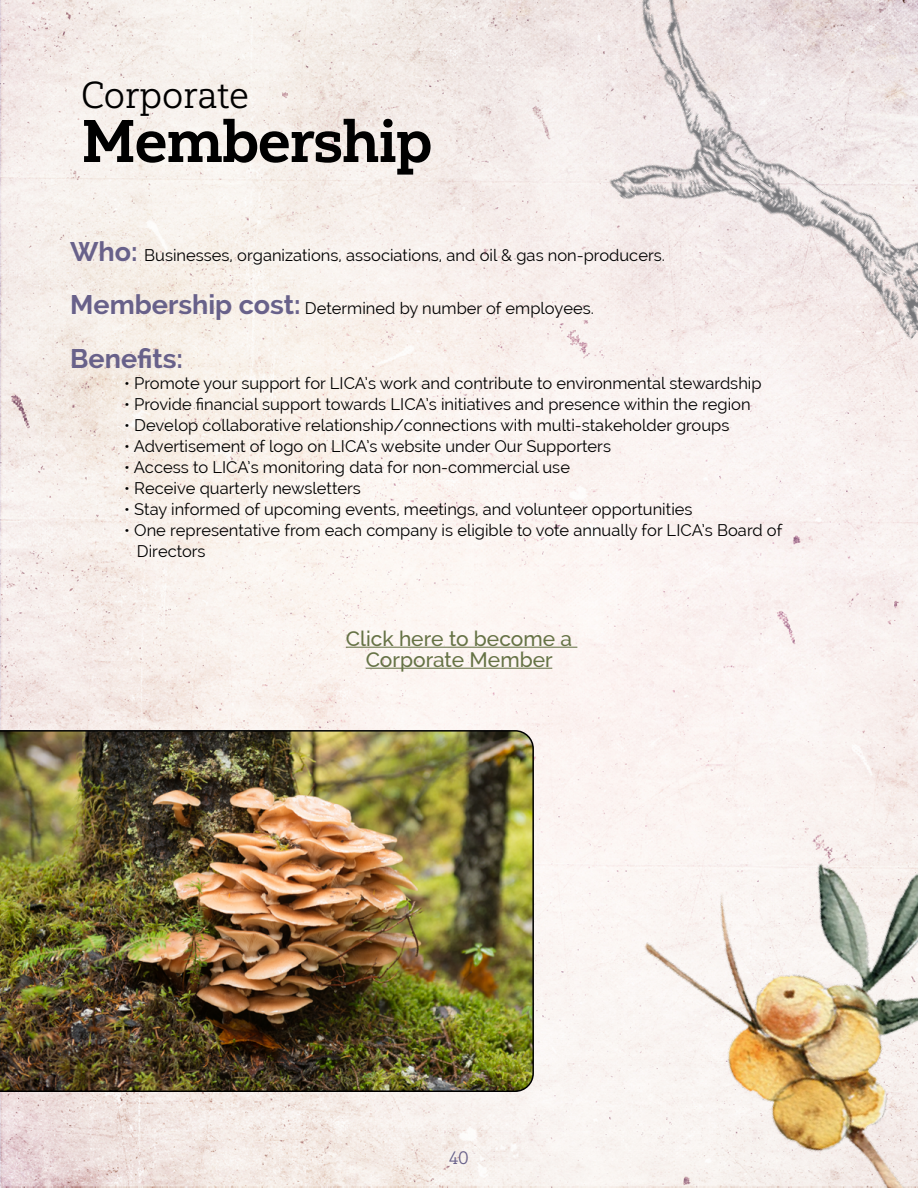
<style>
.page{position:relative;width:918px;height:1188px;background:#fff}
.page>*{position:absolute;margin:0;border:0;box-sizing:border-box;transform-origin:0 0}
.t1{font:60px "Yorkten Slab Nor Bol";letter-spacing:-.03em;color:#000}
.t2{font:37.5px "Yorkten Slab Nor Boo";color:#000}
.t3{font:700 27px "Raleway";color:#68618a}
.t4{font:500 21px/21px "Raleway";color:#657245;text-align:center}
.t5{font:18px "Yorkten Slab Nor Boo";color:#68618a}
.t6{font:16.5px/21px "Raleway";color:#000}
.s1{font-weight:700;font-size:27px;color:#68618a}
</style>
<div class="page">
<img style="left:0;top:0;width:918px;height:1188px">
<img style="left:0;top:730px;width:534px;height:362px">
<img style="left:496px;top:0;width:422px;height:388px">
<hr style="left:346px;top:647px;width:231px;height:1px;background:#657245">
<hr style="left:366px;top:668px;width:186px;height:1px;background:#657245">
<img style="left:593px;top:743px;width:325px;height:445px">
<h2 class="t2" style="left:81px;top:73px;width:170px">Corporate</h2>
<h1 class="t1" style="left:81px;top:104px;width:353px">Membership</h1>
<p class="t6" style="left:70px;top:244px;width:596px"><span class="s1">Who:</span> Businesses, organizations, associations, and oil &amp; gas non-producers.</p>
<p class="t6" style="left:70px;top:298px;width:525px"><span class="s1">Membership cost:</span> Determined by number of employees.</p>
<h3 class="t3" style="left:70px;top:343px;width:114px">Benefits:</h3>
<p class="t6" style="left:124px;top:372px;width:639px">• Promote your support for LICA’s work and contribute to environmental stewardship</p>
<p class="t6" style="left:124px;top:393px;width:628px">• Provide financial support towards LICA’s initiatives and presence within the region</p>
<p class="t6" style="left:124px;top:414px;width:607px">• Develop collaborative relationship/connections with multi-stakeholder groups</p>
<p class="t6" style="left:124px;top:435px;width:488px">• Advertisement of logo on LICA’s website under Our Supporters</p>
<p class="t6" style="left:124px;top:456px;width:447px">• Access to LICA’s monitoring data for non-commercial use</p>
<p class="t6" style="left:124px;top:477px;width:238px">• Receive quarterly newsletters</p>
<p class="t6" style="left:124px;top:498px;width:570px">• Stay informed of upcoming events, meetings, and volunteer opportunities</p>
<p class="t6" style="left:137px;top:519px;width:647px;text-indent:-13px">• One representative from each company is eligible to vote annually for LICA’s Board of<br>Directors</p>
<p class="t4" style="left:346px;top:628px;width:228px">Click here to become a<br>Corporate Member</p>
<p class="t5" style="left:449px;top:1148px;width:21px">40</p>
</div>
